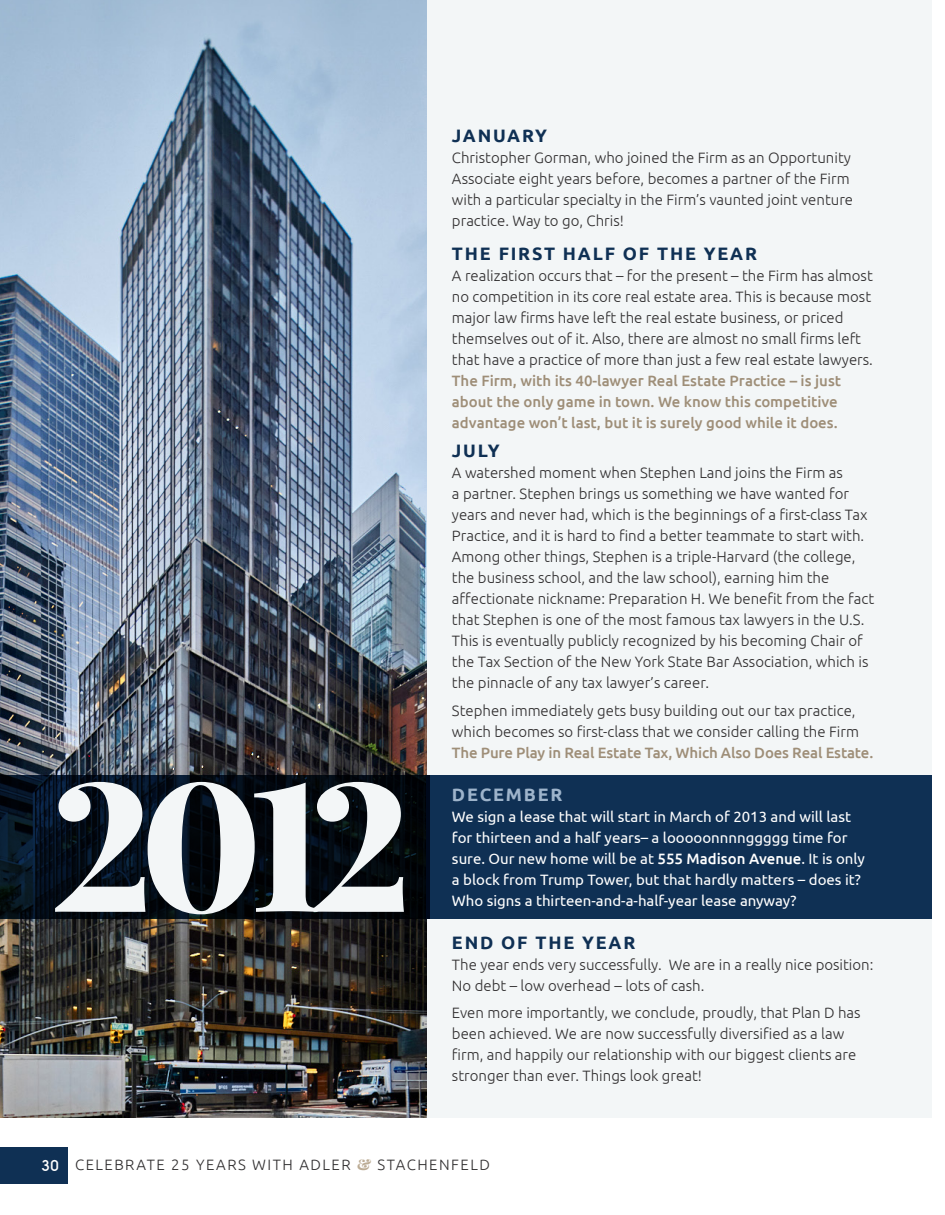
<style>
.page{position:relative;width:945px;height:1215px;background:#fff}
.page>*{position:absolute;margin:0;border:0;box-sizing:border-box;transform-origin:0 0}
.t1{font:900 180px "Playfair Display";color:#f3f6f7}
.t2{font:700 18px "Ubuntu";letter-spacing:.1em;color:#0f3054}
.t3{font:700 18px "Ubuntu";letter-spacing:.1em;color:#9eb4cb}
.t4{font:700 16.5px "SF New Republic";color:#fff}
.t5{font:300 15px/21px "Ubuntu";color:#312f30}
.t6{font:15px/21px "Ubuntu";color:#fff}
.t7{font:300 15px "Ubuntu";letter-spacing:.1em;color:#312f30}
.s1{font-weight:500;color:#9e8e78}
.s2{font-weight:500}
.s3{font-family:"Playfair Display";font-weight:900;color:#bcac95}
</style>
<div class="page">
<div style="left:409px;top:0;width:523px;height:1117px;background:#f3f6f7"></div>
<div style="left:0;top:1148px;width:68px;height:36px;background:#0f3054"></div>
<img style="left:0;top:0;width:426px;height:1117px">
<div style="left:426px;top:776px;width:506px;height:143px;background:#0f3054"></div>
<svg style="left:0;top:776px;width:429px;height:143px;background:#030b14"></svg>
<p class="t1" style="left:51px;top:702px;width:362px">2012</p>
<p class="t2" style="left:452px;top:125px;width:97px">JANUARY</p>
<p class="t5" style="left:452px;top:147px;width:403px">Christopher Gorman, who joined the Firm as an Opportunity Associate eight years before, becomes a partner of the Firm with a particular specialty in the Firm’s vaunted joint venture practice. Way to go, Chris!</p>
<p class="t2" style="left:452px;top:243px;width:307px">THE FIRST HALF OF THE YEAR</p>
<p class="t5" style="left:452px;top:265px;width:423px">A realization occurs that – for the present – the Firm has almost no competition in its core real estate area. This is because most major law firms have left the real estate business, or priced themselves out of it. Also, there are almost no small firms left that have a practice of more than just a few real estate lawyers.<br><span class="s1">The Firm, with its 40-lawyer Real Estate Practice – is just about the only game in town. We know this competitive advantage won’t last, but it is surely good while it does.</span></p>
<p class="t2" style="left:452px;top:440px;width:49px">JULY</p>
<p class="t5" style="left:452px;top:462px;width:424px">A watershed moment when Stephen Land joins the Firm as<br>a partner. Stephen brings us something we have wanted for years and never had, which is the beginnings of a first-class Tax Practice, and it is hard to find a better teammate to start with.<br>Among other things, Stephen is a triple-Harvard (the college, the business school, and the law school), earning him the affectionate nickname: Preparation H. We benefit from the fact that Stephen is one of the most famous tax lawyers in the U.S.<br>This is eventually publicly recognized by his becoming Chair of the Tax Section of the New York State Bar Association, which is the pinnacle of any tax lawyer’s career.</p>
<p class="t5" style="left:452px;top:700px;width:423px">Stephen immediately gets busy building out our tax practice, which becomes so first-class that we consider calling the Firm<br><span class="s1">The Pure Play in Real Estate Tax, Which Also Does Real Estate.</span></p>
<p class="t3" style="left:452px;top:784px;width:112px">DECEMBER</p>
<p class="t6" style="left:452px;top:806px;width:415px">We sign a lease that will start in March of 2013 and will last for thirteen and a half years– a looooonnnnggggg time for sure. Our new home will be at <span class="s2">555 Madison Avenue</span>. It is only a block from Trump Tower, but that hardly matters – does it?<br>Who signs a thirteen-and-a-half-year lease anyway?</p>
<p class="t2" style="left:452px;top:931px;width:185px">END OF THE YEAR</p>
<p class="t5" style="left:452px;top:953px;width:423px">The year ends very successfully. We are in a really nice position:<br>No debt – low overhead – lots of cash.</p>
<p class="t5" style="left:452px;top:1002px;width:410px">Even more importantly, we conclude, proudly, that Plan D has been achieved. We are now successfully diversified as a law firm, and happily our relationship with our biggest clients are stronger than ever. Things look great!</p>
<p class="t4" style="left:41px;top:1157px;width:20px">30</p>
<p class="t7" style="left:75px;top:1156px;width:416px">CELEBRATE 25 YEARS WITH ADLER <span class="s3">&amp;</span> STACHENFELD</p>
</div>
